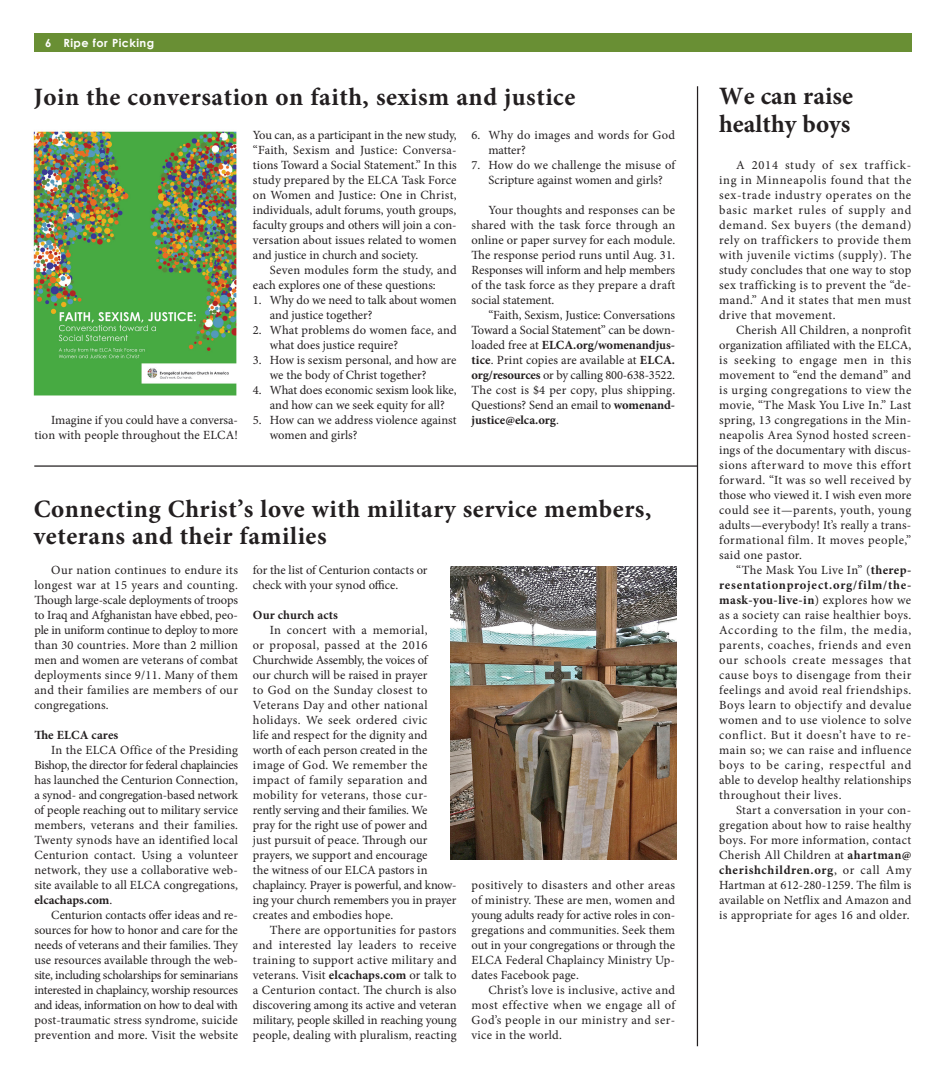
<style>
.page{position:relative;width:945px;height:1080px;background:#fff}
.page>*{position:absolute;margin:0;border:0;box-sizing:border-box;transform-origin:0 0}
.t1{font:700 25px/27.5px "Minion Pro";letter-spacing:.02em;color:#231f20}
.t2{font:700 25px/27.5px "Minion Pro";color:#231f20}
.t3{font:12.5px/15px "Minion Pro";letter-spacing:.01em;color:#231f20;text-align:justify}
.t4{font:12.5px/15px "Minion Pro";letter-spacing:-.01em;color:#231f20;text-align:center}
.t5{font:700 12.5px "Minion Pro";letter-spacing:.01em;color:#231f20}
.t6{font:700 11.25px "Century Gothic";letter-spacing:.04em;color:#fff}
.s1{font-weight:700}
</style>
<div class="page">
<div style="left:34px;top:34px;width:877px;height:18px;background:#698f34"></div>
<hr style="left:697px;top:86px;width:1px;height:960px;background:#231f20">
<hr style="left:34px;top:465px;width:663px;height:2px;background:#231f20">
<img style="left:33px;top:131px;width:204px;height:265px">
<img style="left:450px;top:567px;width:226px;height:292px">
<p class="t6" style="left:45px;top:35px;width:111px">6 Ripe for Picking</p>
<h1 class="t1" style="left:34px;top:83px;width:543px">Join the conversation on faith, sexism and justice</h1>
<p class="t3" style="left:34px;top:412px;width:205px;text-align:right">Imagine if you could have a conversa&shy;tion with people throughout the ELCA!</p>
<p class="t3" style="left:253px;top:127px;width:205px">You can, as a participant in the new study, “Faith, Sexism and Justice: Conversa&shy;tions Toward a Social Statement.” In this study prepared by the ELCA Task Force on Women and Justice: One in Christ, individuals, adult forums, youth groups, faculty groups and others will join a con&shy;versation about issues related to women and justice in church and society.</p>
<p class="t3" style="left:253px;top:262px;width:205px;text-indent:17px">Seven modules form the study, and each explores one of these questions:</p>
<p class="t3" style="left:270px;top:292px;width:188px;text-indent:-17px">1. Why do we need to talk about women and justice together?</p>
<p class="t3" style="left:270px;top:322px;width:188px;text-indent:-17px">2. What problems do women face, and what does justice require?</p>
<p class="t3" style="left:270px;top:352px;width:188px;text-indent:-17px">3. How is sexism personal, and how are we the body of Christ together?</p>
<p class="t4" style="left:253px;top:382px;width:205px">4. What does economic sexism look like, and how can we seek equity for all?</p>
<p class="t3" style="left:270px;top:412px;width:188px;text-indent:-17px">5. How can we address violence against women and girls?</p>
<p class="t3" style="left:488px;top:127px;width:188px;text-indent:-17px">6. Why do images and words for God matter?</p>
<p class="t3" style="left:472px;top:157px;width:205px;text-align:center">7. How do we challenge the misuse of<br>Scripture against women and girls?</p>
<p class="t3" style="left:472px;top:202px;width:205px;text-indent:17px">Your thoughts and responses can be shared with the task force through an online or paper survey for each module.<br>The response period runs until Aug. 31.<br>Responses will inform and help members of the task force as they prepare a draft social statement.</p>
<p class="t3" style="left:472px;top:307px;width:205px;text-indent:17px">“Faith, Sexism, Justice: Conversations Toward a Social Statement” can be down&shy;loaded free at <span class="s1">ELCA.org/womenandjus&shy;tice</span>. Print copies are available at <span class="s1">ELCA. org/resources</span> or by calling 800-638-3522.<br>The cost is $4 per copy, plus shipping.<br>Questions? Send an email to <span class="s1">womenand&shy;justice@elca.org</span>.</p>
<h1 class="t1" style="left:34px;top:495px;width:619px">Connecting Christ’s love with military service members, veterans and their families</h1>
<p class="t3" style="left:34px;top:562px;width:205px;text-indent:17px">Our nation continues to endure its longest war at 15 years and counting.<br>Though large-scale deployments of troops to Iraq and Afghanistan have ebbed, peo&shy;ple in uniform continue to deploy to more than 30 countries. More than 2 million men and women are veterans of combat deployments since 9/11. Many of them and their families are members of our congregations.</p>
<p class="t5" style="left:34px;top:726px;width:86px">The ELCA cares</p>
<p class="t3" style="left:34px;top:742px;width:205px;text-indent:17px">In the ELCA Office of the Presiding Bishop, the director for federal chaplaincies has launched the Centurion Connection, a synod- and congregation-based network of people reaching out to military service members, veterans and their families.<br>Twenty synods have an identified local Centurion contact. Using a volunteer network, they use a collaborative web&shy;site available to all ELCA congregations, <span class="s1">elcachaps.com</span>.</p>
<p class="t3" style="left:34px;top:907px;width:205px;text-indent:17px">Centurion contacts offer ideas and re&shy;sources for how to honor and care for the needs of veterans and their families. They use resources available through the web&shy;site, including scholarships for seminarians interested in chaplaincy, worship resources and ideas, information on how to deal with post-traumatic stress syndrome, suicide prevention and more. Visit the website</p>
<p class="t3" style="left:253px;top:562px;width:176px">for the list of Centurion contacts or check with your synod office.</p>
<p class="t5" style="left:253px;top:606px;width:87px">Our church acts</p>
<p class="t3" style="left:253px;top:622px;width:205px;text-align:left;text-indent:17px">In concert with a memorial,<br>or proposal, passed at the 2016<br>Churchwide Assembly, the voices of<br>our church will be raised in prayer<br>to God on the Sunday closest to Veterans Day and other national holidays. We seek ordered civic<br>life and respect for the dignity and worth of each person created in the image of God. We remember the impact of family separation and mobility for veterans, those cur&shy;rently serving and their families. We<br>pray for the right use of power and<br>just pursuit of peace. Through our prayers, we support and encourage<br>the witness of our ELCA pastors in chaplaincy. Prayer is powerful, and know&shy;ing your church remembers you in prayer creates and embodies hope.</p>
<p class="t3" style="left:253px;top:922px;width:205px;text-indent:17px">There are opportunities for pastors and interested lay leaders to receive training to support active military and veterans. Visit <span class="s1">elcachaps.com</span> or talk to a Centurion contact. The church is also discovering among its active and veteran military, people skilled in reaching young people, dealing with pluralism, reacting</p>
<p class="t3" style="left:472px;top:877px;width:205px">positively to disasters and other areas of ministry. These are men, women and young adults ready for active roles in con&shy;gregations and communities. Seek them out in your congregations or through the ELCA Federal Chaplaincy Ministry Up&shy;dates Facebook page.</p>
<p class="t3" style="left:472px;top:982px;width:205px;text-indent:17px">Christ’s love is inclusive, active and most effective when we engage all of God’s people in our ministry and ser&shy;vice in the world.</p>
<h1 class="t2" style="left:719px;top:82px;width:135px">We can raise healthy boys</h1>
<p class="t3" style="left:719px;top:157px;width:194px;text-indent:17px">A 2014 study of sex traffick&shy;ing in Minneapolis found that the sex-trade industry operates on the basic market rules of supply and demand. Sex buyers (the demand) rely on traffickers to provide them with juvenile victims (supply). The study concludes that one way to stop sex trafficking is to prevent the “de&shy;mand.” And it states that men must drive that movement.</p>
<p class="t3" style="left:719px;top:322px;width:194px;text-indent:17px">Cherish All Children, a nonprofit organization affiliated with the ELCA, is seeking to engage men in this movement to “end the demand” and is urging congregations to view the movie, “The Mask You Live In.” Last spring, 13 congregations in the Min&shy;neapolis Area Synod hosted screen&shy;ings of the documentary with discus&shy;sions afterward to move this effort forward. “It was so well received by those who viewed it. I wish even more could see it—parents, youth, young adults—everybody! It’s really a trans&shy;formational film. It moves people,” said one pastor.</p>
<p class="t3" style="left:719px;top:562px;width:194px;text-indent:17px">“The Mask You Live In” (<span class="s1">therep&shy;resentationproject.org/film/the&shy;mask-you-live-in</span>) explores how we as a society can raise healthier boys.<br>According to the film, the media, parents, coaches, friends and even our schools create messages that cause boys to disengage from their feelings and avoid real friendships.<br>Boys learn to objectify and devalue women and to use violence to solve conflict. But it doesn’t have to re&shy;main so; we can raise and influence boys to be caring, respectful and able to develop healthy relationships throughout their lives.</p>
<p class="t3" style="left:719px;top:802px;width:194px;text-indent:17px">Start a conversation in your con&shy;gregation about how to raise healthy boys. For more information, contact Cherish All Children at <span class="s1">ahartman@ cherishchildren.org</span>, or call Amy Hartman at 612-280-1259. The film is available on Netflix and Amazon and is appropriate for ages 16 and older.</p>
</div>
